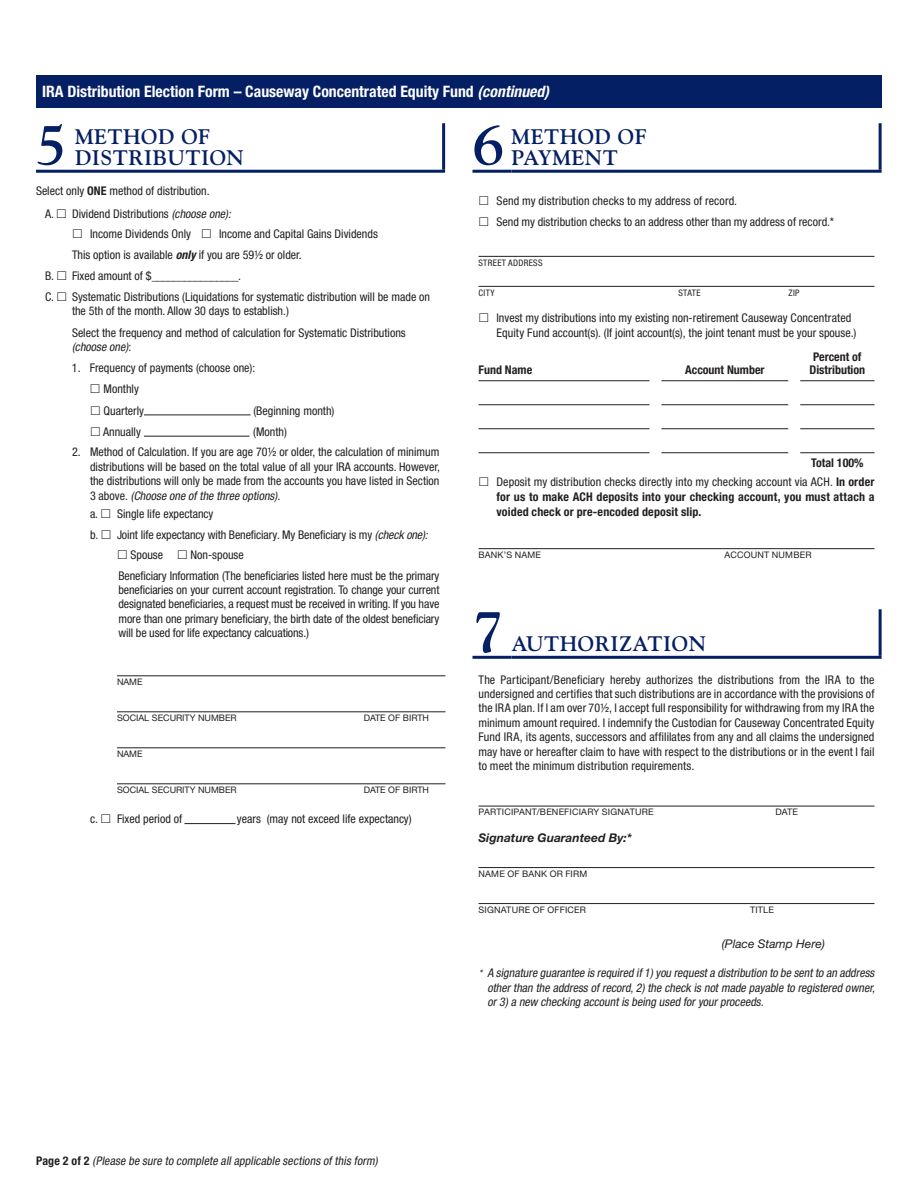
<style>
.page{position:relative;width:918px;height:1188px;background:#fff}
.page>*{position:absolute;margin:0;border:0;box-sizing:border-box;transform-origin:0 0}
.t1{font:700 57px "Goudy Std";color:#051f64}
.t2{font:700 21px/21px "Goudy Std";letter-spacing:.025em;color:#051f64}
.t3{font:700 condensed 15.75px "Helvetica Neue LT Pro";color:#fff}
.t4{font:condensed 12px/14.4px "Helvetica Neue LT Pro";color:#231f20}
.t5{font:italic condensed 12px/14.4px "Helvetica Neue LT Pro";color:#231f20;text-align:justify}
.t6{font:700 condensed 12px/13.5px "Helvetica Neue LT Pro";letter-spacing:.015em;color:#231f20;text-align:center}
.t7{font:italic 700 12px "Helvetica Neue LT Pro";color:#231f20}
.t8{font:italic 12px "Helvetica Neue LT Std";color:#231f20}
.t9{font:9px "Helvetica Neue LT Std";letter-spacing:.01em;color:#231f20}
.t10{font:condensed 9px "Helvetica Neue LT Pro";letter-spacing:.035em;color:#231f20}
.s1{font-style:italic}
.s2{font-weight:700}
.s3{font-weight:700;font-style:italic}
.s4{font-style:normal}
.s5{font-family:"Helvetica Neue LT Std";font-stretch:normal;font-size:10.5px}
.s6{font-weight:700;font-style:normal}
</style>
<div class="page">
<div style="left:36px;top:75px;width:846px;height:33px;background:#051f64"></div>
<hr style="left:472px;top:170px;width:40px;height:3px;background:#051f64">
<hr style="left:879px;top:123px;width:3px;height:47px;background:#051f64">
<hr style="left:512px;top:170px;width:370px;height:3px;background:#051f64">
<hr style="left:478px;top:256px;width:396px;height:1px;background:#231f20">
<hr style="left:478px;top:286px;width:396px;height:1px;background:#231f20">
<hr style="left:478px;top:380px;width:172px;height:1px;background:#231f20">
<hr style="left:662px;top:380px;width:126px;height:1px;background:#231f20">
<hr style="left:800px;top:380px;width:74px;height:1px;background:#231f20">
<hr style="left:478px;top:404px;width:172px;height:1px;background:#231f20">
<hr style="left:662px;top:404px;width:126px;height:1px;background:#231f20">
<hr style="left:800px;top:404px;width:74px;height:1px;background:#231f20">
<hr style="left:478px;top:428px;width:172px;height:1px;background:#231f20">
<hr style="left:662px;top:428px;width:126px;height:1px;background:#231f20">
<hr style="left:800px;top:428px;width:74px;height:1px;background:#231f20">
<hr style="left:478px;top:452px;width:172px;height:1px;background:#231f20">
<hr style="left:662px;top:452px;width:126px;height:1px;background:#231f20">
<hr style="left:800px;top:452px;width:74px;height:1px;background:#231f20">
<hr style="left:478px;top:548px;width:396px;height:1px;background:#231f20">
<hr style="left:478px;top:806px;width:396px;height:1px;background:#231f20">
<hr style="left:478px;top:867px;width:396px;height:1px;background:#231f20">
<hr style="left:478px;top:903px;width:396px;height:1px;background:#231f20">
<hr style="left:472px;top:656px;width:40px;height:3px;background:#051f64">
<hr style="left:879px;top:609px;width:3px;height:47px;background:#051f64">
<hr style="left:512px;top:656px;width:370px;height:3px;background:#051f64">
<hr style="left:36px;top:170px;width:39px;height:3px;background:#051f64">
<hr style="left:442px;top:123px;width:3px;height:47px;background:#051f64">
<hr style="left:75px;top:170px;width:370px;height:3px;background:#051f64">
<hr style="left:144px;top:415px;width:107px;height:1px;background:#231f20">
<hr style="left:144px;top:436px;width:105px;height:1px;background:#231f20">
<hr style="left:117px;top:675px;width:329px;height:1px;background:#231f20">
<hr style="left:117px;top:711px;width:329px;height:1px;background:#231f20">
<hr style="left:117px;top:747px;width:329px;height:1px;background:#231f20">
<hr style="left:117px;top:783px;width:329px;height:1px;background:#231f20">
<hr style="left:184px;top:823px;width:52px;height:1px;background:#231f20">
<h3 class="t3" style="left:42px;top:82px;width:509px">IRA Distribution Election Form – Causeway Concentrated Equity Fund <span class="s1">(continued)</span></h3>
<h1 class="t1" style="left:472px;top:111px;width:33px">6</h1>
<h2 class="t2" style="left:512px;top:126px;width:136px">METHOD OF<br>PAYMENT</h2>
<p class="t4" style="left:496px;top:190px;width:339px;line-height:21.3px">Send my distribution checks to my address of record.<br>Send my distribution checks to an address other than my address of record.*</p>
<p class="t10" style="left:478px;top:257px;width:66px">STREET ADDRESS</p>
<p class="t10" style="left:478px;top:287px;width:18px">CITY</p>
<p class="t10" style="left:678px;top:287px;width:24px">STATE</p>
<p class="t10" style="left:789px;top:287px;width:12px">ZIP</p>
<p class="t4" style="left:496px;top:311px;width:361px;line-height:15px">Invest my distributions into my existing non-retirement Causeway Concentrated<br>Equity Fund account(s). (If joint account(s), the joint tenant must be your spouse.)</p>
<p class="t6" style="left:478px;top:363px;width:55px">Fund Name</p>
<p class="t6" style="left:685px;top:363px;width:81px">Account Number</p>
<h1 class="t1" style="left:36px;top:111px;width:33px">5</h1>
<h2 class="t2" style="left:75px;top:126px;width:171px">METHOD OF<br>DISTRIBUTION</h2>
<p class="t4" style="left:45px;top:179px;width:190px;line-height:23px;text-indent:-9px">Select only <span class="s2">ONE</span> method of distribution.<br>A. Dividend Distributions <span class="s1">(choose one):</span></p>
<p class="t4" style="left:90px;top:227px;width:103px">Income Dividends Only</p>
<p class="t4" style="left:219px;top:227px;width:160px">Income and Capital Gains Dividends</p>
<p class="t4" style="left:72px;top:247px;width:231px">This option is available <span class="s3">only</span> if you are 59½ or older.</p>
<p class="t4" style="left:45px;top:268px;width:197px">B. Fixed amount of $________________.</p>
<p class="t4" style="left:45px;top:289px;width:387px">C. Systematic Distributions (Liquidations for systematic distribution will be made on</p>
<p class="t4" style="left:72px;top:301px;width:335px;line-height:21.1px">the 5th of the month. Allow 30 days to establish.)<br>Select the frequency and method of calculation for Systematic Distributions</p>
<p class="t5" style="left:72px;top:339px;width:61px">(choose one) <span class="s4">:</span></p>
<p class="t4" style="left:104px;top:357px;width:153px;line-height:21.3px;text-indent:-32px">1. Frequency of payments (choose one):<br>Monthly<br>Quarterly</p>
<p class="t6" style="left:810px;top:350px;width:57px">Percent of<br>Distribution</p>
<p class="t4" style="left:253px;top:403px;width:83px">(Beginning month)</p>
<p class="t4" style="left:103px;top:424px;width:39px">Annually</p>
<p class="t4" style="left:253px;top:424px;width:35px">(Month)</p>
<p class="t4" style="left:90px;top:445px;width:351px;text-align:justify;text-indent:-18px">2. Method of Calculation. If you are age 70½ or older, the calculation of minimum distributions will be based on the total value of all your IRA accounts. However, the distributions will only be made from the accounts you have listed in Section 3 a b o v e . <span class="s1">(Choose one ofthe three options).</span></p>
<p class="t4" style="left:90px;top:507px;width:125px">a. Single life expectancy</p>
<p class="t4" style="left:90px;top:527px;width:339px">b. Joint life expectancy with Beneficiary. My Beneficiary is my <span class="s1">(check one):</span></p>
<p class="t4" style="left:130px;top:548px;width:34px">Spouse</p>
<p class="t4" style="left:118px;top:545px;width:323px;line-height:20.4px;text-indent:72px">Non-spouse<br>Beneficiary Information (The beneficiaries listed here must be the primary</p>
<p class="t4" style="left:118px;top:582px;width:322px;text-align:justify">beneficiaries on your current account registration. To change your current designated beneficiaries, a request must be received in writing. If you have more than one primary beneficiary, the birth date of the oldest beneficiary will be used for life expectancy calcuations.)</p>
<p class="t9" style="left:117px;top:677px;width:27px">NAME</p>
<p class="t9" style="left:117px;top:713px;width:121px">SOCIAL SECURITY NUMBER</p>
<p class="t9" style="left:364px;top:713px;width:67px">DATE OF BIRTH</p>
<p class="t9" style="left:117px;top:749px;width:27px">NAME</p>
<p class="t9" style="left:117px;top:785px;width:121px">SOCIAL SECURITY NUMBER</p>
<p class="t9" style="left:364px;top:785px;width:67px">DATE OF BIRTH</p>
<p class="t4" style="left:90px;top:812px;width:94px">c. Fixed period of</p>
<p class="t4" style="left:237px;top:812px;width:176px">years (may not exceed life expectancy)</p>
<p class="t4" style="left:496px;top:454px;width:379px;line-height:18.5px;text-indent:315px"><span class="s2">Total 100%<br></span>Deposit my distribution checks directly into my checking account via ACH. <span class="s2">In order</span></p>
<p class="t6" style="left:496px;top:489px;width:380px;line-height:15px;text-align:left">for us to make ACH deposits into your checking account, you must attach a voided check or pre-encoded deposit slip.</p>
<p class="t9" style="left:478px;top:549px;width:64px">BANK’S NAME</p>
<p class="t9" style="left:725px;top:549px;width:88px">ACCOUNT NUMBER</p>
<h1 class="t1" style="left:472px;top:597px;width:33px">7</h1>
<h2 class="t2" style="left:512px;top:633px;width:196px">AUTHORIZATION</h2>
<p class="t4" style="left:478px;top:672px;width:398px;text-align:justify">The Participant/Beneficiary hereby authorizes the distributions from the IRA to the undersigned and certifies that such distributions are in accordance with the provisions of the IRA plan. If I am over 70½, I accept full responsibility for withdrawing from my IRA the minimum amount required. I indemnify the Custodian for Causeway Concentrated Equity Fund IRA, its agents, successors and affililates from any and all claims the undersigned may have or hereafter claim to have with respect to the distributions or in the event I fail to meet the minimum distribution requirements.</p>
<p class="t9" style="left:478px;top:807px;width:177px">PARTICIPANT/BENEFICIARY SIGNATURE</p>
<p class="t9" style="left:776px;top:807px;width:24px">DATE</p>
<p class="t7" style="left:478px;top:830px;width:155px">Signature Guaranteed By:*</p>
<p class="t9" style="left:478px;top:868px;width:110px">NAME OF BANK OR FIRM</p>
<p class="t9" style="left:478px;top:904px;width:109px">SIGNATURE OF OFFICER</p>
<p class="t9" style="left:750px;top:904px;width:25px">TITLE</p>
<p class="t8" style="left:722px;top:937px;width:105px">(Place Stamp Here)</p>
<p class="t5" style="left:488px;top:966px;width:391px;text-indent:-9px"><span class="s5">*</span> A signature guarantee is required if1) you requesta distribution to be sentto an address otherthan the address ofrecord,2) the check is notmade payable to registered owner, or3) a new checking accountis being used foryourproceeds.</p>
<p class="t5" style="left:36px;top:1153px;width:343px"><span class="s6">P a g e 2 o f 2</span> (Please be sure to complete allapplicable sections ofthis form)</p>
</div>
